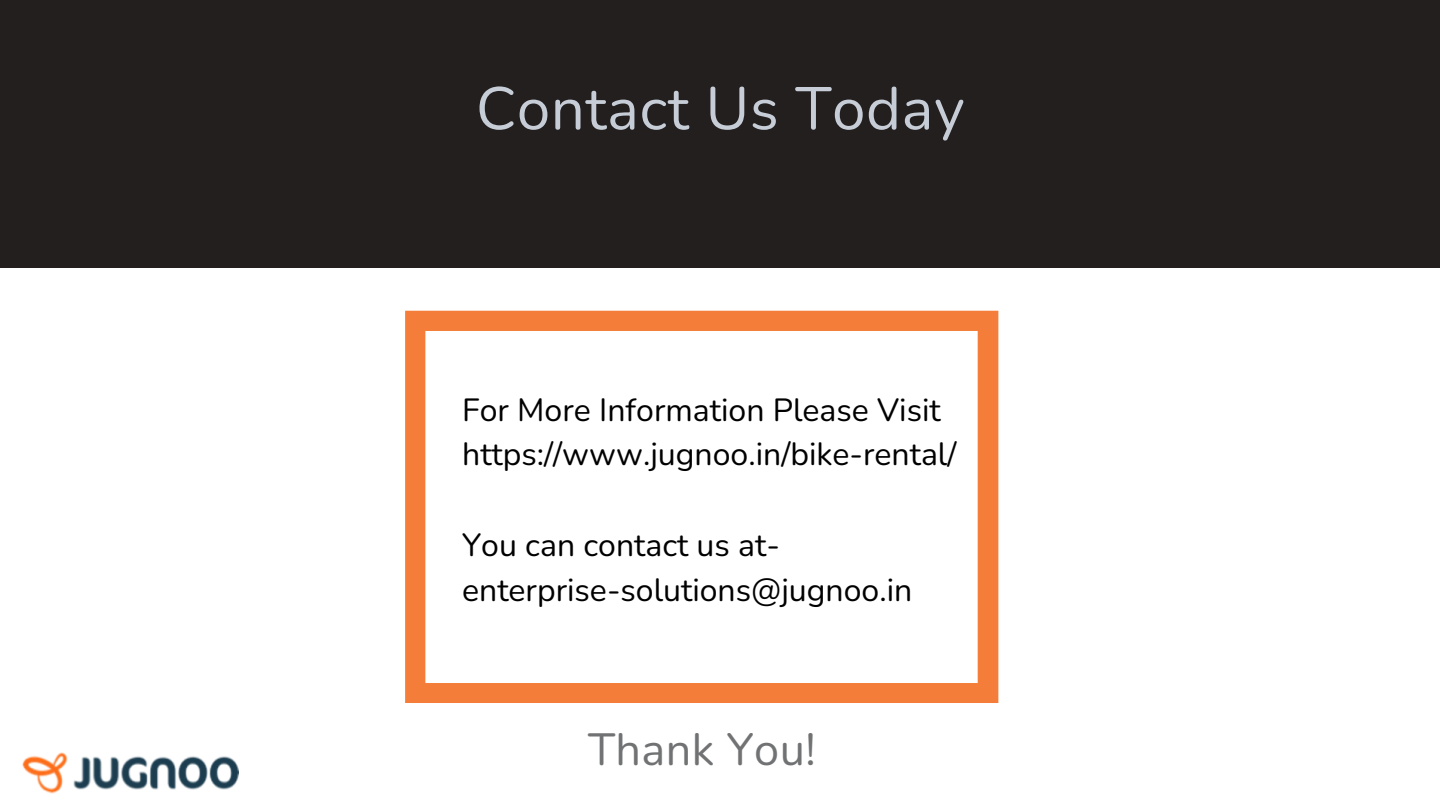
<style>
.page{position:relative;width:1440px;height:810px;background:#fff}
.page>*{position:absolute;margin:0;border:0;box-sizing:border-box;transform-origin:0 0}
.t1{font:60px "Nunito";letter-spacing:.01em;color:#c7cdd6}
.t2{font:45px "Nunito";letter-spacing:.01em;color:#717273}
.t3{font:32px/44.2px "Nunito";color:#000}
</style>
<div class="page">
<img style="left:22px;top:752px;width:216px;height:41px">
<div style="left:0;top:0;width:1440px;height:268px;background:#231f1f"></div>
<svg style="left:405px;top:311px;width:593px;height:392px"></svg>
<p class="t1" style="left:476px;top:69px;width:490px">Contact Us Today</p>
<p class="t3" style="left:462px;top:388px;width:496px">For More Information Please Visit https://www.jugnoo.in/bike-rental/</p>
<p class="t3" style="left:462px;top:524px;width:452px">You can contact us at&shy;enterprise-solutions@jugnoo.in</p>
<h2 class="t2" style="left:588px;top:720px;width:229px">Thank You!</h2>
</div>
